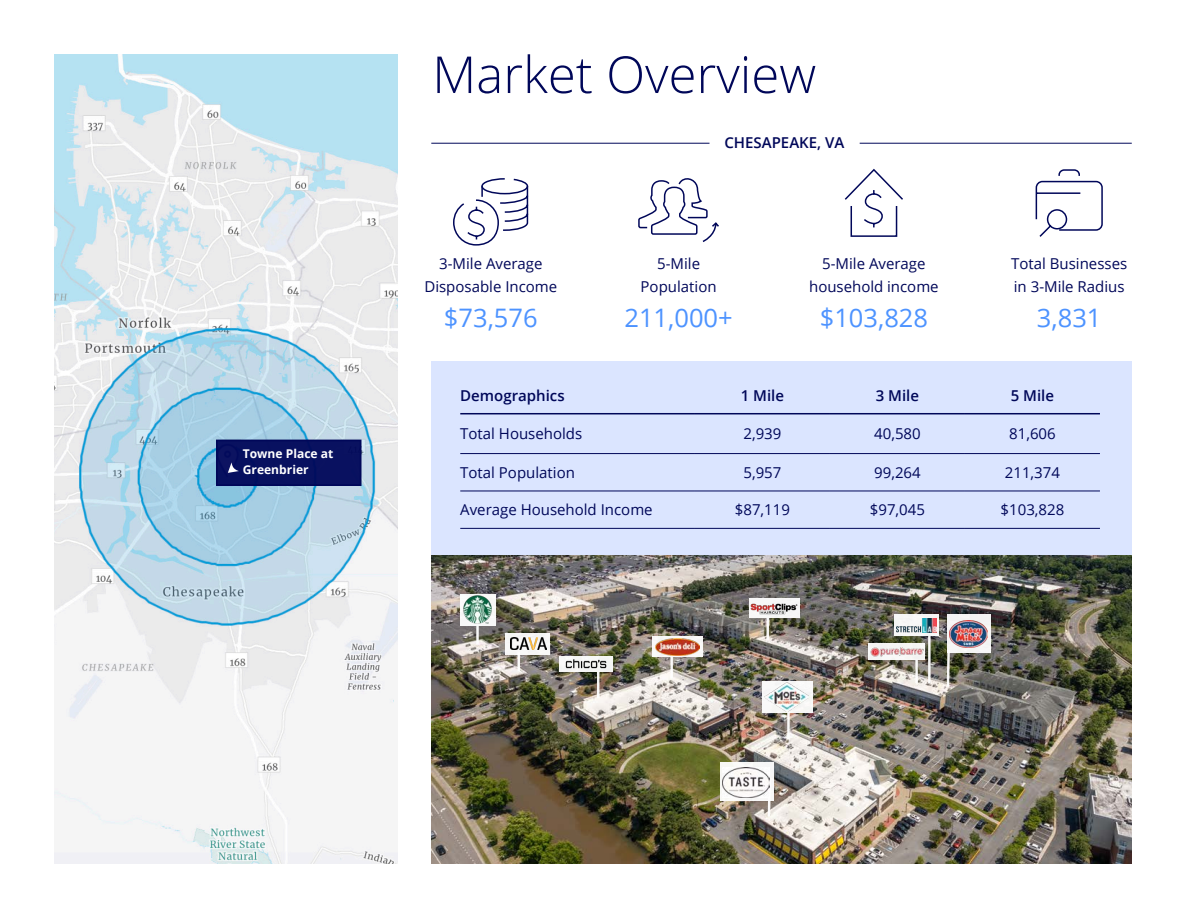
<style>
.page{position:relative;width:1188px;height:918px;background:#fff}
.page>*{position:absolute;margin:0;border:0;box-sizing:border-box;transform-origin:0 0}
.t1{font:300 51px "Open Sans";color:#000759}
.Body_Text_-_Dark_Blue_CMYK{font:25.5px "Open Sans";color:#4d93ff}
.Body_Text_-_Dark_Grey_CMYK{font:15px "Open Sans";color:#000759}
.Body_Text_-_Dark_Blue_CMYK-2{font:15px/22.5px "Open Sans";color:#000759;text-align:center}
.Body_Text_-_Dark_Grey_CMYK-2{font:600 15px "Open Sans";color:#000759}
.Body_Text_-_Dark_Grey_CMYK-3{font:700 12.15px/15.6px "Open Sans";color:#fff}
</style>
<div class="page">
<img style="left:54px;top:54px;width:344px;height:810px">
<div style="left:217px;top:440px;width:144px;height:45px;background:#081160"></div>
<div style="left:216px;top:440px;width:145px;height:46px;border:2px solid #000759"></div>
<svg style="left:228px;top:462px;width:11px;height:11px"></svg>
<svg style="left:638px;top:178px;width:81px;height:64px"></svg>
<svg style="left:844px;top:168px;width:59px;height:69px"></svg>
<svg style="left:1035px;top:169px;width:68px;height:68px"></svg>
<div style="left:431px;top:362px;width:701px;height:193px;background:#dbe5ff"></div>
<hr style="left:460px;top:413px;width:235px;height:1px;background:#000759">
<hr style="left:695px;top:413px;width:135px;height:1px;background:#000759">
<hr style="left:830px;top:413px;width:135px;height:1px;background:#000759">
<hr style="left:965px;top:413px;width:135px;height:1px;background:#000759">
<hr style="left:460px;top:453px;width:235px;height:1px;background:#000759">
<hr style="left:695px;top:453px;width:135px;height:1px;background:#000759">
<hr style="left:830px;top:453px;width:135px;height:1px;background:#000759">
<hr style="left:965px;top:453px;width:135px;height:1px;background:#000759">
<hr style="left:460px;top:491px;width:235px;height:1px;background:#000759">
<hr style="left:695px;top:491px;width:135px;height:1px;background:#000759">
<hr style="left:830px;top:491px;width:135px;height:1px;background:#000759">
<hr style="left:965px;top:491px;width:135px;height:1px;background:#000759">
<hr style="left:460px;top:528px;width:235px;height:1px;background:#000759">
<hr style="left:695px;top:528px;width:135px;height:1px;background:#000759">
<hr style="left:830px;top:528px;width:135px;height:1px;background:#000759">
<hr style="left:965px;top:528px;width:135px;height:1px;background:#000759">
<img style="left:431px;top:555px;width:701px;height:309px">
<div style="left:460px;top:594px;width:36px;height:32px;background:#f7f7f7"></div>
<hr style="left:476px;top:625px;width:3px;height:19px;background:#fff">
<img style="left:463px;top:595px;width:29px;height:29px">
<hr style="left:860px;top:143px;width:272px;height:1px;background:#000759">
<hr style="left:431px;top:143px;width:279px;height:1px;background:#000759">
<hr style="left:517px;top:652px;width:3px;height:20px;background:#fff">
<div style="left:506px;top:633px;width:44px;height:22px;background:#f7f7f6"></div>
<img style="left:510px;top:638px;width:36px;height:12px">
<div style="left:762px;top:681px;width:51px;height:32px;background:#f9f8f7"></div>
<hr style="left:787px;top:713px;width:3px;height:26px;background:#fff">
<img style="left:765px;top:682px;width:44px;height:29px">
<div style="left:947px;top:614px;width:44px;height:39px;background:#f4f5f4"></div>
<img style="left:949px;top:620px;width:39px;height:28px">
<div style="left:894px;top:615px;width:45px;height:21px;background:#f7f7f7"></div>
<img style="left:896px;top:618px;width:41px;height:15px">
<div style="left:869px;top:643px;width:56px;height:17px;background:#f4f5f3"></div>
<img style="left:870px;top:648px;width:54px;height:9px">
<svg style="left:945px;top:648px;width:6px;height:40px"></svg>
<hr style="left:928px;top:636px;width:3px;height:47px;background:#fff">
<hr style="left:915px;top:660px;width:3px;height:24px;background:#fff">
<div style="left:749px;top:598px;width:51px;height:20px;background:#f7f7f7"></div>
<img style="left:751px;top:603px;width:47px;height:12px">
<hr style="left:766px;top:618px;width:3px;height:22px;background:#fff">
<svg style="left:652px;top:636px;width:52px;height:21px"></svg>
<hr style="left:670px;top:656px;width:3px;height:22px;background:#fff">
<img style="left:656px;top:638px;width:44px;height:17px">
<div style="left:560px;top:656px;width:53px;height:16px;background:#f5f6f4"></div>
<svg style="left:766px;top:801px;width:6px;height:17px"></svg>
<img style="left:565px;top:659px;width:42px;height:10px">
<hr style="left:597px;top:672px;width:2px;height:26px;background:#fff">
<svg style="left:720px;top:762px;width:54px;height:39px"></svg>
<img style="left:723px;top:768px;width:47px;height:29px">
<svg style="left:453px;top:178px;width:76px;height:68px"></svg>
<p class="Body_Text_-_Dark_Grey_CMYK-3" style="left:243px;top:446px;width:92px">Towne Place at<br>Greenbrier</p>
<p class="t1" style="left:432px;top:40px;width:385px">Market Overview</p>
<p class="Body_Text_-_Dark_Blue_CMYK-2" style="left:424px;top:252px;width:134px">3-Mile Average<br>Disposable Income</p>
<p class="Body_Text_-_Dark_Blue_CMYK" style="left:444px;top:300px;width:95px">$73,576</p>
<p class="Body_Text_-_Dark_Grey_CMYK-2" style="left:724px;top:132px;width:121px">CHESAPEAKE, VA</p>
<p class="Body_Text_-_Dark_Blue_CMYK-2" style="left:641px;top:252px;width:77px">5-Mile<br>Population</p>
<p class="Body_Text_-_Dark_Blue_CMYK" style="left:624px;top:300px;width:110px">211,000+</p>
<p class="Body_Text_-_Dark_Blue_CMYK-2" style="left:809px;top:252px;width:131px">5-Mile Average household income</p>
<p class="Body_Text_-_Dark_Blue_CMYK" style="left:820px;top:300px;width:110px">$103,828</p>
<p class="Body_Text_-_Dark_Blue_CMYK-2" style="left:1011px;top:252px;width:118px;text-align:left">Total Businesses in 3-Mile Radius</p>
<p class="Body_Text_-_Dark_Blue_CMYK" style="left:1037px;top:300px;width:66px">3,831</p>
<p class="Body_Text_-_Dark_Grey_CMYK-2" style="left:460px;top:385px;width:106px">Demographics</p>
<p class="Body_Text_-_Dark_Grey_CMYK-2" style="left:741px;top:385px;width:45px">1 Mile</p>
<p class="Body_Text_-_Dark_Grey_CMYK-2" style="left:876px;top:385px;width:45px">3 Mile</p>
<p class="Body_Text_-_Dark_Grey_CMYK-2" style="left:1011px;top:385px;width:45px">5 Mile</p>
<p class="Body_Text_-_Dark_Grey_CMYK" style="left:460px;top:424px;width:124px">Total Households</p>
<p class="Body_Text_-_Dark_Grey_CMYK" style="left:743px;top:424px;width:39px">2,939</p>
<p class="Body_Text_-_Dark_Grey_CMYK" style="left:874px;top:424px;width:48px">40,580</p>
<p class="Body_Text_-_Dark_Grey_CMYK" style="left:1009px;top:424px;width:48px">81,606</p>
<p class="Body_Text_-_Dark_Grey_CMYK" style="left:460px;top:462px;width:116px">Total Population</p>
<p class="Body_Text_-_Dark_Grey_CMYK" style="left:743px;top:462px;width:39px">5,957</p>
<p class="Body_Text_-_Dark_Grey_CMYK" style="left:874px;top:462px;width:48px">99,264</p>
<p class="Body_Text_-_Dark_Grey_CMYK" style="left:1005px;top:462px;width:57px">211,374</p>
<p class="Body_Text_-_Dark_Grey_CMYK" style="left:460px;top:500px;width:194px">Average Household Income</p>
<p class="Body_Text_-_Dark_Grey_CMYK" style="left:735px;top:500px;width:57px">$87,119</p>
<p class="Body_Text_-_Dark_Grey_CMYK" style="left:870px;top:500px;width:57px">$97,045</p>
<p class="Body_Text_-_Dark_Grey_CMYK" style="left:1001px;top:500px;width:65px">$103,828</p>
</div>
